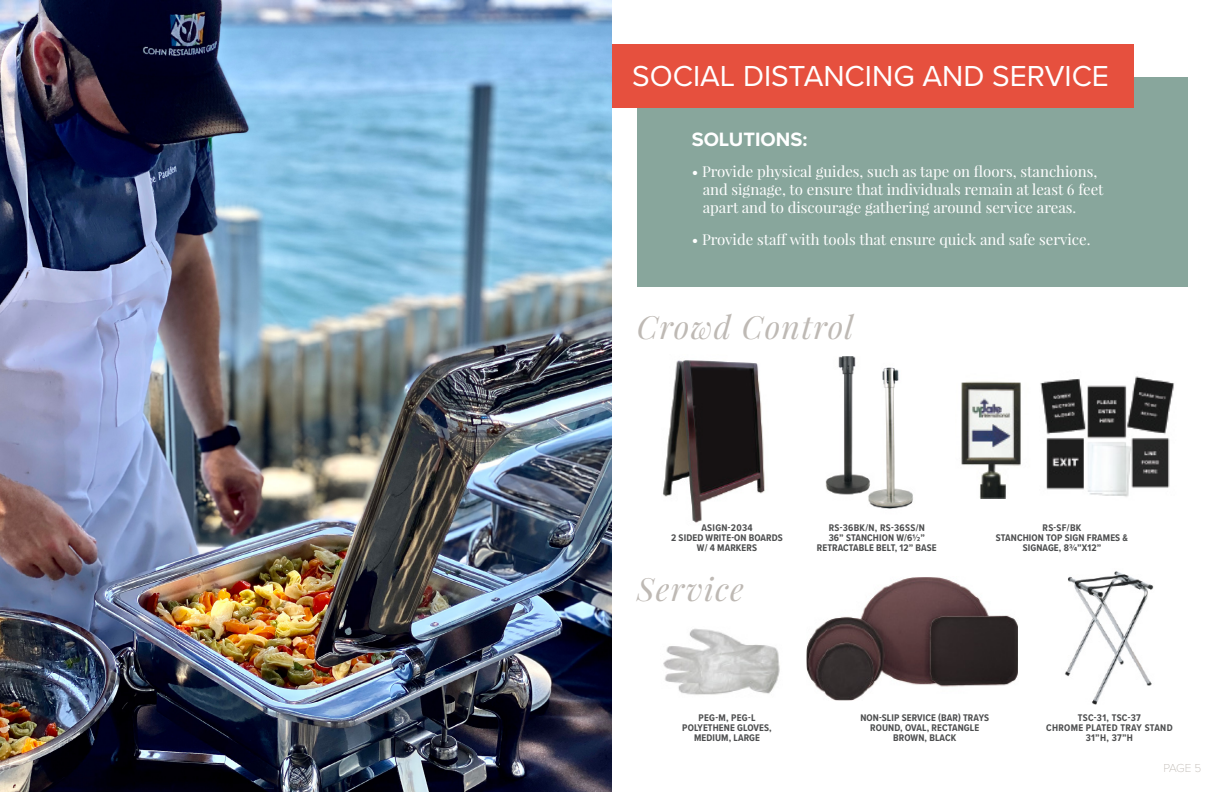
<style>
.page{position:relative;width:1224px;height:792px;background:#fff}
.page>*{position:absolute;margin:0;border:0;box-sizing:border-box;transform-origin:0 0}
.t1{font:italic 32px "Playfair Display";letter-spacing:.04em;color:#beb9b4}
.t2{font:30px "Proxima Nova";color:#fff}
.t3{font:700 20px "Proxima Nova";color:#fff}
.t4{font:15px/18px "Playfair Display";color:#fff}
.t5{font:100 12px "Proxima Nova T";color:#b3aca5}
.t6{font:700 10px/10px "Proxima Nova Cond";letter-spacing:.01em;color:#4d4e4f;text-align:center}
.t7{font:700 10px/10px "Proxima Nova Cond";letter-spacing:.03em;color:#4d4e4f;text-align:center}
</style>
<div class="page">
<div style="left:637px;top:77px;width:551px;height:210px;background:#88a69c"></div>
<img style="left:0;top:0;width:612px;height:792px">
<div style="left:612px;top:44px;width:521px;height:64px;background:#e6503e"></div>
<img style="left:806px;top:577px;width:212px;height:124px">
<img style="left:1065px;top:571px;width:89px;height:134px">
<img style="left:663px;top:628px;width:117px;height:67px">
<img style="left:662px;top:360px;width:103px;height:163px">
<img style="left:961px;top:381px;width:60px;height:118px">
<img style="left:1040px;top:376px;width:135px;height:121px">
<img style="left:825px;top:357px;width:88px;height:152px">
<h2 class="t2" style="left:632px;top:54px;width:478px">SOCIAL DISTANCING AND SERVICE</h2>
<h3 class="t3" style="left:692px;top:124px;width:117px">SOLUTIONS:</h3>
<h3 class="t4" style="left:703px;top:163px;width:402px;text-indent:-11px">• Provide physical guides, such as tape on floors, stanchions, and signage, to ensure that individuals remain at least 6 feet apart and to discourage gathering around service areas.</h3>
<h3 class="t4" style="left:692px;top:230px;width:400px">• Provide staff with tools that ensure quick and safe service.</h3>
<h1 class="t1" style="left:637px;top:306px;width:218px">Crowd Control</h1>
<p class="t6" style="left:671px;top:523px;width:113px">ASIGN-2034<br>2 SIDED WRITE-ON BOARDS<br>W/ 4 MARKERS</p>
<h1 class="t1" style="left:637px;top:567px;width:109px">Service</h1>
<p class="t6" style="left:817px;top:523px;width:121px">RS-36BK/N, RS-36SS/N<br>36” STANCHION W/61/2”<br>RETRACTABLE BELT, 12” BASE</p>
<p class="t6" style="left:996px;top:523px;width:134px">RS-SF/BK<br>STANCHION TOP SIGN FRAMES &amp;<br>SIGNAGE, 83/4”X12”</p>
<p class="t6" style="left:682px;top:713px;width:91px">PEG-M, PEG-L<br>POLYETHENE GLOVES,<br>MEDIUM, LARGE</p>
<p class="t6" style="left:860px;top:713px;width:130px">NON-SLIP SERVICE (BAR) TRAYS<br>ROUND, OVAL, RECTANGLE<br>BROWN, BLACK</p>
<p class="t7" style="left:1046px;top:713px;width:128px">TSC-31, TSC-37<br>CHROME PLATED TRAY STAND<br>31”H, 37”H</p>
<p class="t5" style="left:1163px;top:759px;width:40px">PAGE 5</p>
</div>
